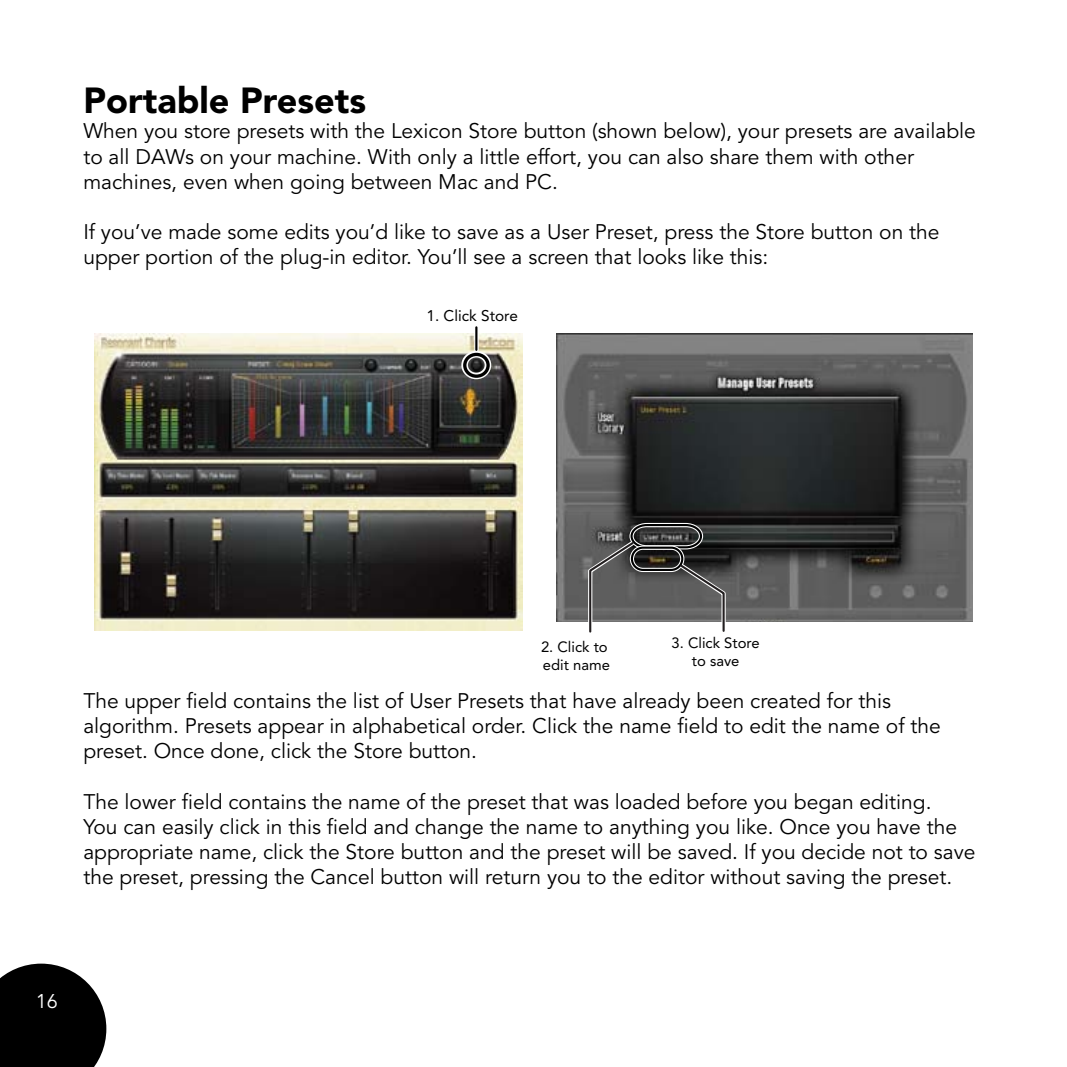
<style>
.page{position:relative;width:1067px;height:1067px;background:#fff}
.page>*{position:absolute;margin:0;border:0;box-sizing:border-box;transform-origin:0 0}
.t1{font:900 36px "Avenir";color:#000}
.t2{font:21px/25.2px "Avenir";color:#000}
.t3{font:19.8px "Avenir";color:#fff}
.t4{font:15.3px "Avenir";color:#000}
.t5{font:14.7px/17.7px "Avenir";color:#000}
</style>
<div class="page">
<svg style="left:0;top:963px;width:106px;height:103px;background:#1c1c1c"></svg>
<img style="left:94px;top:333px;width:429px;height:297px">
<div style="left:461px;top:351px;width:30px;height:28px;border:7px solid #fbfbfb;border-radius:50%"></div>
<div style="left:463px;top:353px;width:27px;height:25px;border:3px solid #000;border-radius:50%"></div>
<svg style="left:474px;top:327px;width:4px;height:23px"></svg>
<hr style="left:475px;top:327px;width:2px;height:23px;background:#000">
<img style="left:556px;top:334px;width:416px;height:287px">
<svg style="left:586px;top:521px;width:142px;height:112px;background:#656564"></svg>
<h1 class="t1" style="left:83px;top:79px;width:284px">Portable Presets</h1>
<p class="t2" style="left:83px;top:119px;width:894px">When you store presets with the Lexicon Store button (shown below), your presets are available to all DAWs on your machine. With only a little effort, you can also share them with other machines, even when going between Mac and PC.</p>
<p class="t2" style="left:83px;top:220px;width:857px">If you’ve made some edits you’d like to save as a User Preset, press the Store button on the upper portion of the plug-in editor. You’ll see a screen that looks like this:</p>
<p class="t4" style="left:426px;top:307px;width:93px">1. Click Store</p>
<p class="t5" style="left:541px;top:638px;width:70px">2. Click to edit name</p>
<p class="t5" style="left:671px;top:634px;width:90px;text-align:center">3. Click Store to save</p>
<p class="t2" style="left:83px;top:688px;width:859px">The upper field contains the list of User Presets that have already been created for this algorithm. Presets appear in alphabetical order. Click the name field to edit the name of the preset. Once done, click the Store button.</p>
<p class="t2" style="left:83px;top:789px;width:893px">The lower field contains the name of the preset that was loaded before you began editing.<br>You can easily click in this field and change the name to anything you like. Once you have the appropriate name, click the Store button and the preset will be saved. If you decide not to save the preset, pressing the Cancel button will return you to the editor without saving the preset.</p>
<p class="t3" style="left:36px;top:989px;width:23px">16</p>
</div>
